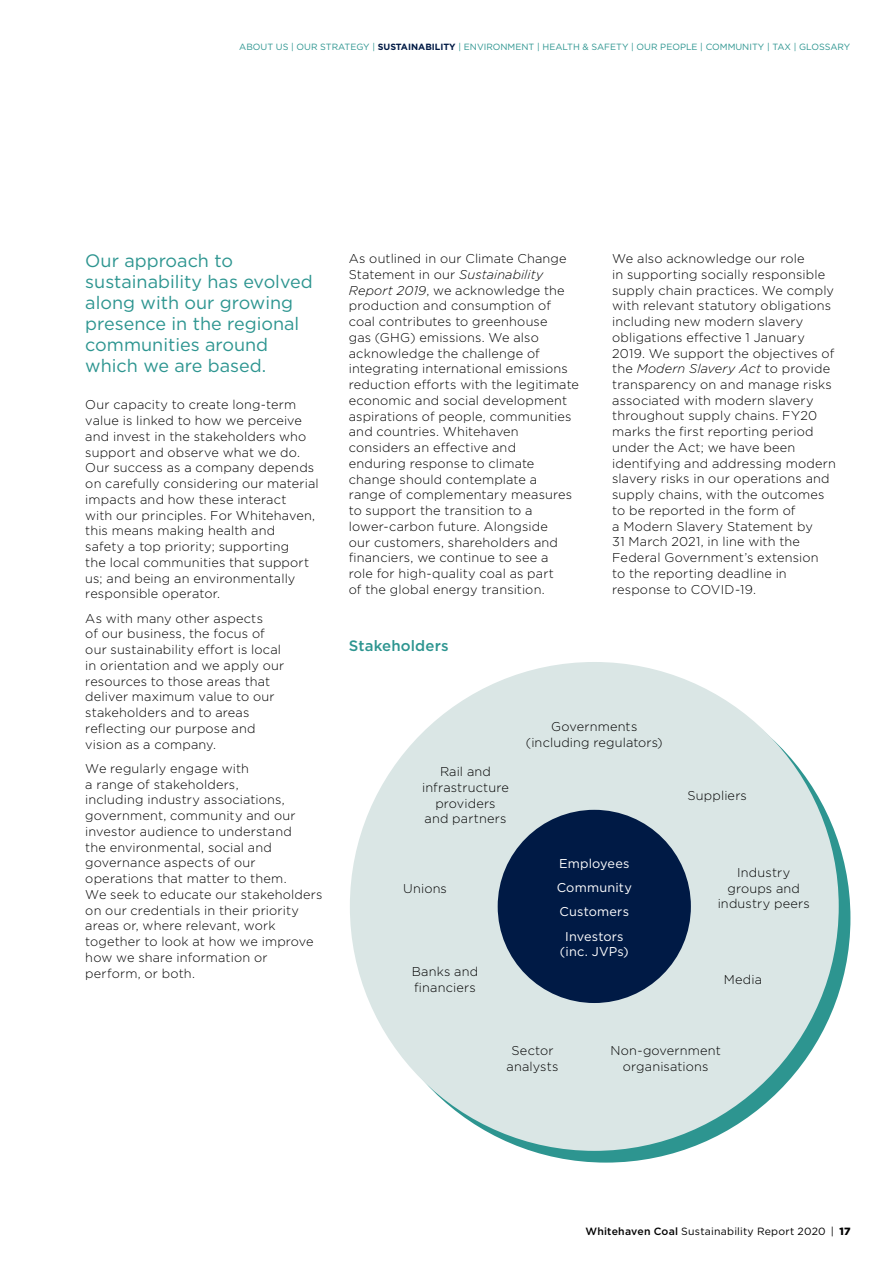
<style>
.page{position:relative;width:893px;height:1263px;background:#fff}
.page>*{position:absolute;margin:0;border:0;box-sizing:border-box;transform-origin:0 0}
.t1{font:18px/21px "Gotham";color:#2d9590}
.t2{font:500 15px "Gotham";letter-spacing:.01em;color:#2d9590}
.t3{font:300 12.75px/15.8px "Gotham";letter-spacing:.015em;color:#000}
.t4{font:12.75px/24.3px "Gotham";letter-spacing:.015em;color:#fff;text-align:center}
.t5{font:10.5px "Gotham";letter-spacing:.02em;color:#000}
.t6{font:9px "Gotham";color:#2d9590}
.s1{font-weight:700;color:#001a45}
.s2{font-style:italic}
.s3{font-weight:500}
.s4{font-weight:900}
</style>
<div class="page">
<div style="left:362px;top:674px;width:488px;height:488px;background:#2d9590;border-radius:50%"></div>
<div style="left:350px;top:662px;width:489px;height:489px;background:#dae6e5;border-radius:50%"></div>
<div style="left:498px;top:810px;width:193px;height:193px;background:#001a45;border-radius:50%"></div>
<p class="t6" style="left:239px;top:41px;width:612px">ABOUT US | OUR STRATEGY | <span class="s1">SUSTAINABILITY</span> | ENVIRONMENT | HEALTH &amp; SAFETY | OUR PEOPLE | COMMUNITY | TAX | GLOSSARY</p>
<h1 class="t1" style="left:85px;top:250px;width:229px">Our approach to sustainability has evolved along with our growing presence in the regional communities around which we are based.</h1>
<p class="t3" style="left:85px;top:397px;width:235px">Our capacity to create long-term value is linked to how we perceive and invest in the stakeholders who support and observe what we do.<br>Our success as a company depends on carefully considering our material impacts and how these interact<br>with our principles. For Whitehaven, this means making health and<br>safety a top priority; supporting<br>the local communities that support us; and being an environmentally responsible operator.</p>
<p class="t3" style="left:85px;top:610px;width:200px">As with many other aspects<br>of our business, the focus of our sustainability effort is local in orientation and we apply our resources to those areas that deliver maximum value to our stakeholders and to areas reflecting our purpose and vision as a company.</p>
<p class="t3" style="left:85px;top:760px;width:239px">We regularly engage with<br>a range of stakeholders,<br>including industry associations, government, community and our investor audience to understand<br>the environmental, social and governance aspects of our operations that matter to them.<br>We seek to educate our stakeholders on our credentials in their priority areas or, where relevant, work together to look at how we improve how we share information or perform, or both.</p>
<p class="t3" style="left:349px;top:250px;width:232px">As outlined in our Climate Change<br>Statement in our <span class="s2">Sustainability<br>Report 2019</span>, we acknowledge the production and consumption of coal contributes to greenhouse<br>gas (GHG) emissions. We also acknowledge the challenge of integrating international emissions reduction efforts with the legitimate economic and social development aspirations of people, communities and countries. Whitehaven considers an effective and<br>enduring response to climate change should contemplate a<br>range of complementary measures to support the transition to a lower-carbon future. Alongside<br>our customers, shareholders and financiers, we continue to see a<br>role for high-quality coal as part<br>of the global energy transition.</p>
<p class="t3" style="left:612px;top:250px;width:225px">We also acknowledge our role<br>in supporting socially responsible supply chain practices. We comply with relevant statutory obligations including new modern slavery obligations effective 1 January<br>2019. We support the objectives of the <span class="s2">Modern Slavery Act</span> to provide transparency on and manage risks associated with modern slavery throughout supply chains. FY20 marks the first reporting period under the Act; we have been identifying and addressing modern slavery risks in our operations and supply chains, with the outcomes to be reported in the form of<br>a Modern Slavery Statement by<br>31 March 2021, in line with the<br>Federal Government’s extension<br>to the reporting deadline in response to COVID-19.</p>
<p class="t2" style="left:349px;top:636px;width:101px">Stakeholders</p>
<p class="t3" style="left:422px;top:763px;width:88px;text-align:center">Rail and infrastructure providers and partners</p>
<p class="t3" style="left:403px;top:880px;width:45px">Unions</p>
<p class="t3" style="left:412px;top:963px;width:68px">Banks and financiers</p>
<p class="t3" style="left:526px;top:719px;width:138px;text-align:center">Governments (including regulators)</p>
<p class="t4" style="left:557px;top:851px;width:77px">Employees<br>Community<br>Customers<br>Investors</p>
<p class="t4" style="left:560px;top:939px;width:70px">(inc. JVPs)</p>
<p class="t3" style="left:687px;top:787px;width:61px">Suppliers</p>
<p class="t3" style="left:718px;top:864px;width:94px;text-align:center">Industry groups and industry peers</p>
<p class="t3" style="left:724px;top:971px;width:40px">Media</p>
<p class="t3" style="left:507px;top:1042px;width:53px;text-align:center">Sector analysts</p>
<p class="t3" style="left:610px;top:1042px;width:112px;text-align:center">Non-government organisations</p>
<p class="t5" style="left:585px;top:1225px;width:267px"><span class="s3">Whitehaven Coal</span> Sustainability Report 2020 | <span class="s4">17</span></p>
</div>
